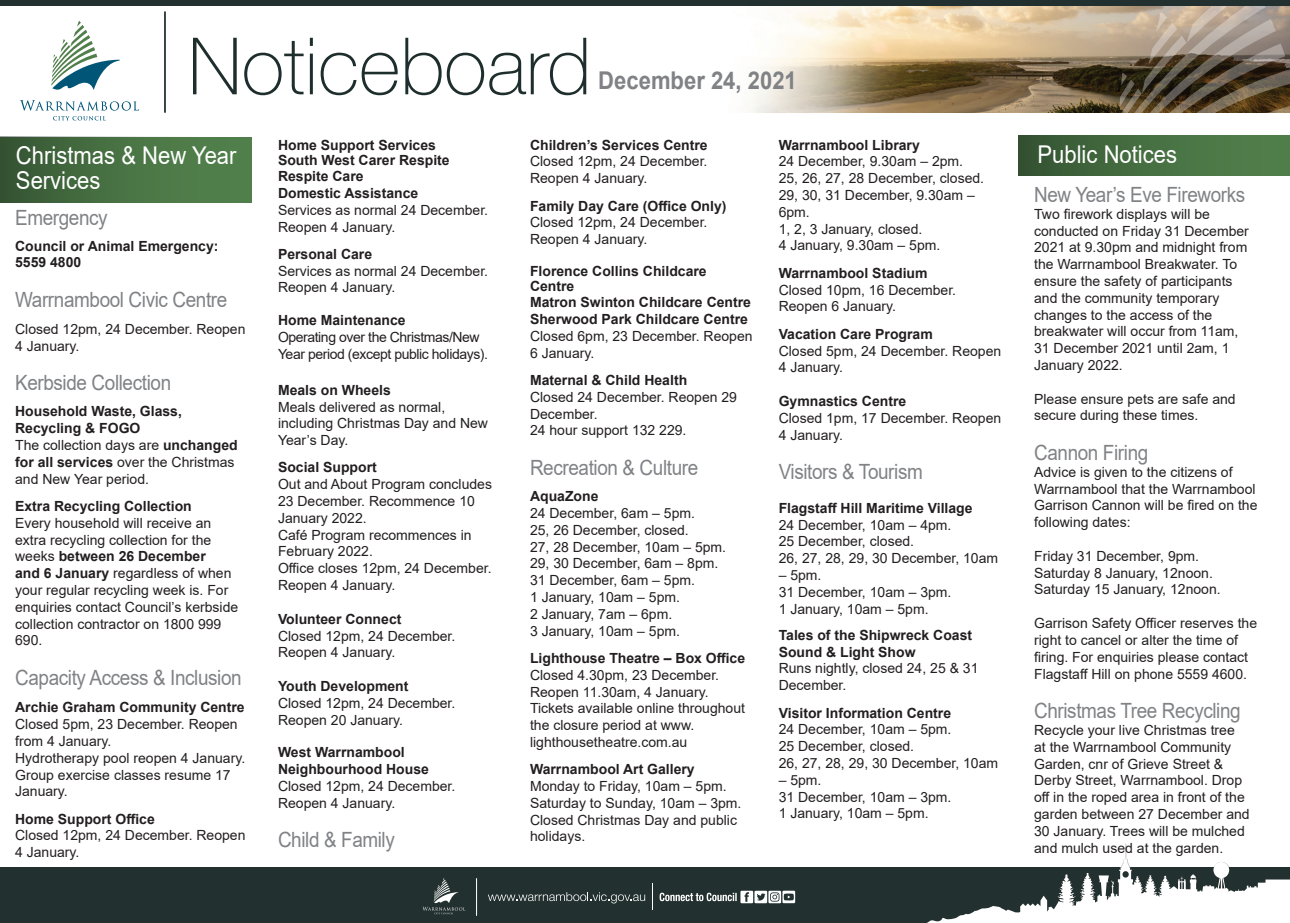
<style>
.page{position:relative;width:1290px;height:923px;background:#fff}
.page>*{position:absolute;margin:0;border:0;box-sizing:border-box;transform-origin:0 0}
.t1{font:24.5px/24.5px "Arial";color:#fff;scale:.9 1}
.t2{font:700 24.5px "Arial";color:#808285;scale:.9 1}
.t3{font:21px "Arial";letter-spacing:-.02em;color:#808285;scale:.9 1}
.t4{font:14px/16.8px "Arial";color:#231f20}
.t5{font:700 14px/16.8px "Arial";color:#231f20}
.t6{font:14px/16.8px "Arial";letter-spacing:-.03em;color:#231f20}
.s1{font-weight:400}
.s2{font-weight:700}
</style>
<div class="page">
<img style="left:684px;top:5px;width:428px;height:107px">
<svg style="left:1112px;top:5px;width:178px;height:108px;background:#807261"></svg>
<div style="left:0;top:137px;width:252px;height:65px;background:linear-gradient(to right,#385935,#56874f)"></div>
<svg style="left:193px;top:38px;width:393px;height:57px"></svg>
<div style="left:0;top:867px;width:1290px;height:56px;background:#22312f"></div>
<svg style="left:927px;top:844px;width:363px;height:79px"></svg>
<svg style="left:422px;top:878px;width:43px;height:36px"></svg>
<hr style="left:476px;top:878px;width:1px;height:38px;background:#fff">
<svg style="left:652px;top:883px;width:1px;height:26px"></svg>
<svg style="left:659px;top:890px;width:136px;height:13px"></svg>
<svg style="left:488px;top:892px;width:157px;height:11px"></svg>
<svg style="left:20px;top:100px;width:119px;height:20px"></svg>
<svg style="left:51px;top:21px;width:69px;height:69px"></svg>
<hr style="left:164px;top:11px;width:2px;height:102px;background:#1e2e2d">
<div style="left:0;top:0;width:1290px;height:5px;background:#22312f"></div>
<div style="left:1018px;top:135px;width:272px;height:41px;background:linear-gradient(to right,#365634,#54844e)"></div>
<h1 class="t1" style="left:16px;top:143px;width:247px">Christmas &amp; New Year<br>Services</h1>
<h2 class="t3" style="left:15px;top:203px;width:104px">Emergency</h2>
<p class="t5" style="left:15px;top:238px;width:205px;line-height:15.8px">Council or Animal Emergency:<br>5559 4800</p>
<h2 class="t3" style="left:15px;top:285px;width:237px">Warrnambool Civic Centre</h2>
<p class="t4" style="left:15px;top:320px;width:232px">Closed 12pm, 24 December. Reopen<br>4 January.</p>
<h2 class="t3" style="left:15px;top:368px;width:175px">Kerbside Collection</h2>
<p class="t5" style="left:15px;top:403px;width:224px">Household Waste, Glass,<br>Recycling &amp; FOGO<br><span class="s1">The collection days are</span> unchanged for all services <span class="s1">over the Christmas and New Year period.</span></p>
<p class="t5" style="left:15px;top:498px;width:178px">Extra Recycling Collection</p>
<p class="t4" style="left:15px;top:514px;width:225px">Every household will receive an extra recycling collection for the weeks <span class="s2">between 26 December<br>and 6 January</span> regardless of when your regular recycling week is. For enquiries contact Council’s kerbside collection contractor on 1800 999<br>690.</p>
<h2 class="t3" style="left:15px;top:663px;width:253px">Capacity Access &amp; Inclusion</h2>
<p class="t5" style="left:15px;top:699px;width:231px">Archie Graham Community Centre</p>
<p class="t4" style="left:15px;top:715px;width:232px">Closed 5pm, 23 December. Reopen from 4 January.<br>Hydrotherapy pool reopen 4 January.<br>Group exercise classes resume 17<br>January.</p>
<p class="t5" style="left:15px;top:810px;width:141px">Home Support Office</p>
<p class="t4" style="left:15px;top:827px;width:232px">Closed 12pm, 24 December. Reopen<br>4 January.</p>
<p class="t5" style="left:278px;top:137px;width:173px;line-height:16.1px">Home Support Services<br>South West Carer Respite<br>Respite Care<br>Domestic Assistance</p>
<p class="t4" style="left:278px;top:201px;width:212px">Services as normal 24 December.<br>Reopen 4 January.</p>
<p class="t5" style="left:278px;top:246px;width:96px">Personal Care</p>
<p class="t4" style="left:278px;top:262px;width:212px">Services as normal 24 December.<br>Reopen 4 January.</p>
<p class="t5" style="left:278px;top:312px;width:129px">Home Maintenance</p>
<p class="t6" style="left:278px;top:328px;width:212px">Operating over the Christmas/New<br>Year period (except public holidays).</p>
<p class="t5" style="left:278px;top:381px;width:114px">Meals on Wheels</p>
<p class="t4" style="left:278px;top:398px;width:212px">Meals delivered as normal, including Christmas Day and New<br>Year’s Day.</p>
<p class="t5" style="left:278px;top:459px;width:100px">Social Support</p>
<p class="t4" style="left:278px;top:476px;width:216px">Out and About Program concludes<br>23 December. Recommence 10<br>January 2022.<br>Café Program recommences in<br>February 2022.<br>Office closes 12pm, 24 December.<br>Reopen 4 January.</p>
<p class="t5" style="left:278px;top:610px;width:125px">Volunteer Connect</p>
<p class="t4" style="left:278px;top:627px;width:179px">Closed 12pm, 24 December.<br>Reopen 4 January.</p>
<p class="t5" style="left:278px;top:678px;width:132px">Youth Development</p>
<p class="t4" style="left:278px;top:694px;width:179px">Closed 12pm, 24 December.<br>Reopen 20 January.</p>
<p class="t5" style="left:278px;top:744px;width:152px">West Warrnambool<br>Neighbourhood House</p>
<p class="t4" style="left:278px;top:777px;width:179px">Closed 12pm, 24 December.<br>Reopen 4 January.</p>
<h2 class="t3" style="left:278px;top:825px;width:131px">Child &amp; Family</h2>
<h1 class="t2" style="left:598px;top:63px;width:222px">December 24, 2021</h1>
<p class="t5" style="left:530px;top:136px;width:179px">Children’s Services Centre</p>
<p class="t4" style="left:530px;top:153px;width:179px">Closed 12pm, 24 December.<br>Reopen 4 January.</p>
<p class="t5" style="left:530px;top:197px;width:198px">Family Day Care (Office Only)</p>
<p class="t4" style="left:530px;top:214px;width:179px">Closed 12pm, 24 December.<br>Reopen 4 January.</p>
<p class="t5" style="left:530px;top:263px;width:222px;line-height:16.1px">Florence Collins Childcare<br>Centre<br>Matron Swinton Childcare Centre<br>Sherwood Park Childcare Centre</p>
<p class="t4" style="left:530px;top:327px;width:224px">Closed 6pm, 23 December. Reopen<br>6 January.</p>
<p class="t5" style="left:530px;top:372px;width:159px">Maternal &amp; Child Health</p>
<p class="t4" style="left:530px;top:388px;width:209px">Closed 24 December. Reopen 29<br>December.<br>24 hour support 132 229.</p>
<h2 class="t3" style="left:530px;top:453px;width:188px">Recreation &amp; Culture</h2>
<p class="t5" style="left:530px;top:488px;width:70px">AquaZone</p>
<p class="t4" style="left:530px;top:504px;width:198px">24 December, 6am – 5pm.<br>25, 26 December, closed.<br>27, 28 December, 10am – 5pm.<br>29, 30 December, 6am – 8pm.<br>31 December, 6am – 5pm.<br>1 January, 10am – 5pm.<br>2 January, 7am – 6pm.<br>3 January, 10am – 5pm.</p>
<p class="t5" style="left:530px;top:650px;width:217px">Lighthouse Theatre – Box Office</p>
<p class="t4" style="left:530px;top:666px;width:217px">Closed 4.30pm, 23 December.<br>Reopen 11.30am, 4 January.<br>Tickets available online throughout the closure period at www. lighthousetheatre.com.au</p>
<p class="t5" style="left:530px;top:761px;width:166px">Warrnambool Art Gallery</p>
<p class="t4" style="left:530px;top:777px;width:213px">Monday to Friday, 10am – 5pm.<br>Saturday to Sunday, 10am – 3pm.<br>Closed Christmas Day and public holidays.</p>
<p class="t5" style="left:779px;top:136px;width:143px">Warrnambool Library</p>
<p class="t4" style="left:779px;top:153px;width:207px">24 December, 9.30am – 2pm.<br>25, 26, 27, 28 December, closed.<br>29, 30, 31 December, 9.30am –<br>6pm.<br>1, 2, 3 January, closed.<br>4 January, 9.30am – 5pm.</p>
<p class="t5" style="left:779px;top:265px;width:150px">Warrnambool Stadium</p>
<p class="t4" style="left:779px;top:281px;width:179px">Closed 10pm, 16 December.<br>Reopen 6 January.</p>
<p class="t5" style="left:779px;top:325px;width:156px">Vacation Care Program</p>
<p class="t4" style="left:779px;top:342px;width:224px">Closed 5pm, 24 December. Reopen<br>4 January.</p>
<p class="t5" style="left:779px;top:393px;width:129px">Gymnastics Centre</p>
<p class="t4" style="left:779px;top:409px;width:224px">Closed 1pm, 17 December. Reopen<br>4 January.</p>
<h2 class="t3" style="left:779px;top:457px;width:162px">Visitors &amp; Tourism</h2>
<p class="t5" style="left:779px;top:499px;width:195px">Flagstaff Hill Maritime Village</p>
<p class="t4" style="left:779px;top:516px;width:221px">24 December, 10am – 4pm.<br>25 December, closed.<br>26, 27, 28, 29, 30 December, 10am</p>
<p class="t4" style="left:779px;top:566px;width:174px">– 5pm.<br>31 December, 10am – 3pm.<br>1 January, 10am – 5pm.</p>
<p class="t5" style="left:779px;top:626px;width:195px">Tales of the Shipwreck Coast<br>Sound &amp; Light Show</p>
<p class="t4" style="left:779px;top:660px;width:201px">Runs nightly, closed 24, 25 &amp; 31<br>December.</p>
<p class="t5" style="left:779px;top:704px;width:174px">Visitor Information Centre</p>
<p class="t4" style="left:779px;top:721px;width:221px">24 December, 10am – 5pm.<br>25 December, closed.<br>26, 27, 28, 29, 30 December, 10am</p>
<p class="t4" style="left:779px;top:771px;width:174px">– 5pm.<br>31 December, 10am – 3pm.<br>1 January, 10am – 5pm.</p>
<h1 class="t1" style="left:1037px;top:142px;width:157px">Public Notices</h1>
<h2 class="t3" style="left:1034px;top:180px;width:236px">New Year’s Eve Fireworks</h2>
<p class="t4" style="left:1034px;top:205px;width:216px">Two firework displays will be conducted on Friday 31 December<br>2021 at 9.30pm and midnight from the Warrnambool Breakwater. To ensure the safety of participants and the community temporary changes to the access of the breakwater will occur from 11am,<br>31 December 2021 until 2am, 1<br>January 2022.</p>
<p class="t4" style="left:1034px;top:390px;width:203px">Please ensure pets are safe and secure during these times.</p>
<h2 class="t3" style="left:1034px;top:438px;width:128px">Cannon Firing</h2>
<p class="t4" style="left:1034px;top:463px;width:225px">Advice is given to the citizens of<br>Warrnambool that the Warrnambool<br>Garrison Cannon will be fired on the following dates:</p>
<p class="t4" style="left:1034px;top:547px;width:188px">Friday 31 December, 9pm.<br>Saturday 8 January, 12noon.<br>Saturday 15 January, 12noon.</p>
<p class="t4" style="left:1034px;top:614px;width:224px">Garrison Safety Officer reserves the right to cancel or alter the time of firing. For enquiries please contact Flagstaff Hill on phone 5559 4600.</p>
<h2 class="t3" style="left:1034px;top:696px;width:231px">Christmas Tree Recycling</h2>
<p class="t4" style="left:1034px;top:721px;width:217px">Recycle your live Christmas tree at the Warrnambool Community<br>Garden, cnr of Grieve Street &amp;<br>Derby Street, Warrnambool. Drop off in the roped area in front of the garden between 27 December and<br>30 January. Trees will be mulched and mulch used at the garden.</p>
</div>
